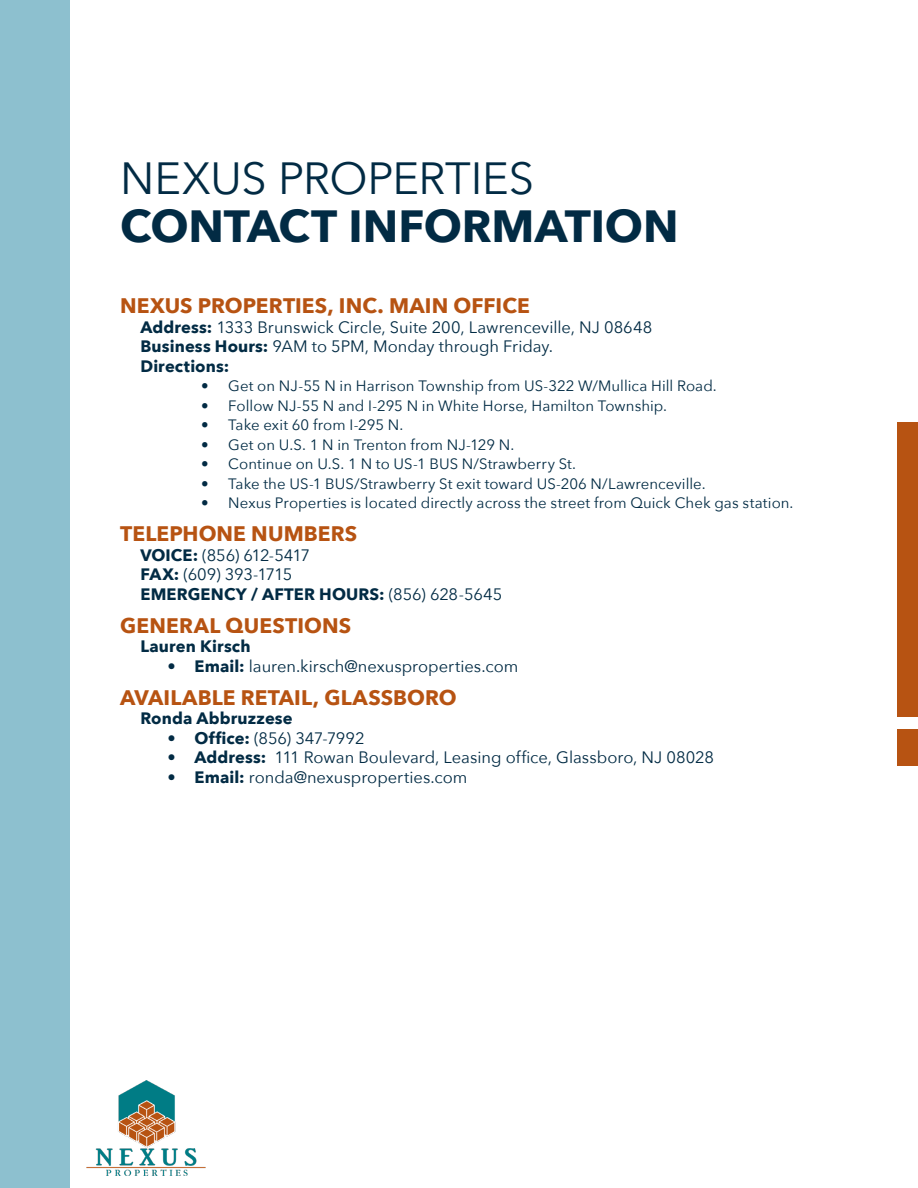
<style>
.page{position:relative;width:918px;height:1188px;background:#fff}
.page>*{position:absolute;margin:0;border:0;box-sizing:border-box;transform-origin:0 0}
.t1{font:700 45px "Avenir Next";letter-spacing:-.005em;color:#022b44}
.t2{font:45px "Avenir Next";letter-spacing:-.005em;color:#022b44}
.t3{font:700 21px "Avenir Next";letter-spacing:.005em;color:#b75312}
.t4{font:16.5px "Avenir Next";color:#022b44}
.t5{font:700 16.5px "Avenir Next";letter-spacing:.01em;color:#022b44}
.t6{font:16.5px "Avenir Next";letter-spacing:-.065em;color:#022b44}
.t7{font:16.5px "Avenir Next";letter-spacing:-.02em;color:#022b44}
.t8{font:15px "Avenir Next";letter-spacing:.005em;color:#022b44}
.s1{font-weight:700}
.s2{font-weight:400}
</style>
<div class="page">
<div style="left:0;top:0;width:70px;height:1188px;background:#8dc0cf"></div>
<div style="left:897px;top:422px;width:21px;height:294px;background:#b75312"></div>
<div style="left:897px;top:729px;width:21px;height:37px;background:#b75312"></div>
<img style="left:86px;top:1080px;width:120px;height:95px">
<p class="t2" style="left:120px;top:140px;width:416px">NEXUS PROPERTIES</p>
<p class="t1" style="left:120px;top:187px;width:560px">CONTACT INFORMATION</p>
<p class="t3" style="left:120px;top:287px;width:411px">NEXUS PROPERTIES, INC. MAIN OFFICE</p>
<p class="t4" style="left:140px;top:313px;width:513px"><span class="s1">Address:</span> 1333 Brunswick Circle, Suite 200, Lawrenceville, NJ 08648</p>
<p class="t4" style="left:140px;top:332px;width:414px"><span class="s1">Business Hours:</span> 9AM to 5PM, Monday through Friday.</p>
<p class="t5" style="left:140px;top:351px;width:90px">Directions:</p>
<p class="t8" style="left:201px;top:373px;width:517px">• Get on NJ-55 N in Harrison Township from US-322 W/Mullica Hill Road.</p>
<p class="t8" style="left:201px;top:393px;width:467px">• Follow NJ-55 N and I-295 N in White Horse, Hamilton Township.</p>
<p class="t8" style="left:201px;top:412px;width:204px">• Take exit 60 from I-295 N.</p>
<p class="t8" style="left:201px;top:432px;width:315px">• Get on U.S. 1 N in Trenton from NJ-129 N.</p>
<p class="t8" style="left:201px;top:451px;width:376px">• Continue on U.S. 1 N to US-1 BUS N/Strawberry St.</p>
<p class="t8" style="left:201px;top:471px;width:506px">• Take the US-1 BUS/Strawberry St exit toward US-206 N/Lawrenceville.</p>
<p class="t8" style="left:201px;top:490px;width:594px">• Nexus Properties is located directly across the street from Quick Chek gas station.</p>
<p class="t3" style="left:120px;top:515px;width:239px">TELEPHONE NUMBERS</p>
<p class="t6" style="left:140px;top:541px;width:171px"><span class="s1">VOICE:</span> (856) 612-5417</p>
<p class="t7" style="left:140px;top:560px;width:153px"><span class="s1">FAX:</span> (609) 393-1715</p>
<p class="t5" style="left:140px;top:579px;width:363px">EMERGENCY / AFTER HOURS: <span class="s2">(856) 628-5645</span></p>
<p class="t3" style="left:120px;top:607px;width:232px">GENERAL QUESTIONS</p>
<p class="t5" style="left:140px;top:632px;width:112px">Lauren Kirsch</p>
<p class="t4" style="left:167px;top:652px;width:352px"><span class="s1">• Email:</span> lauren.kirsch@nexusproperties.com</p>
<p class="t3" style="left:120px;top:679px;width:338px">AVAILABLE RETAIL, GLASSBORO</p>
<p class="t5" style="left:140px;top:704px;width:154px">Ronda Abbruzzese</p>
<p class="t4" style="left:167px;top:724px;width:199px"><span class="s1">• Office:</span> (856) 347-7992</p>
<p class="t4" style="left:167px;top:743px;width:548px"><span class="s1">• Address:</span> 111 Rowan Boulevard, Leasing office, Glassboro, NJ 08028</p>
<p class="t4" style="left:167px;top:763px;width:302px"><span class="s1">• Email:</span> ronda@nexusproperties.com</p>
</div>
